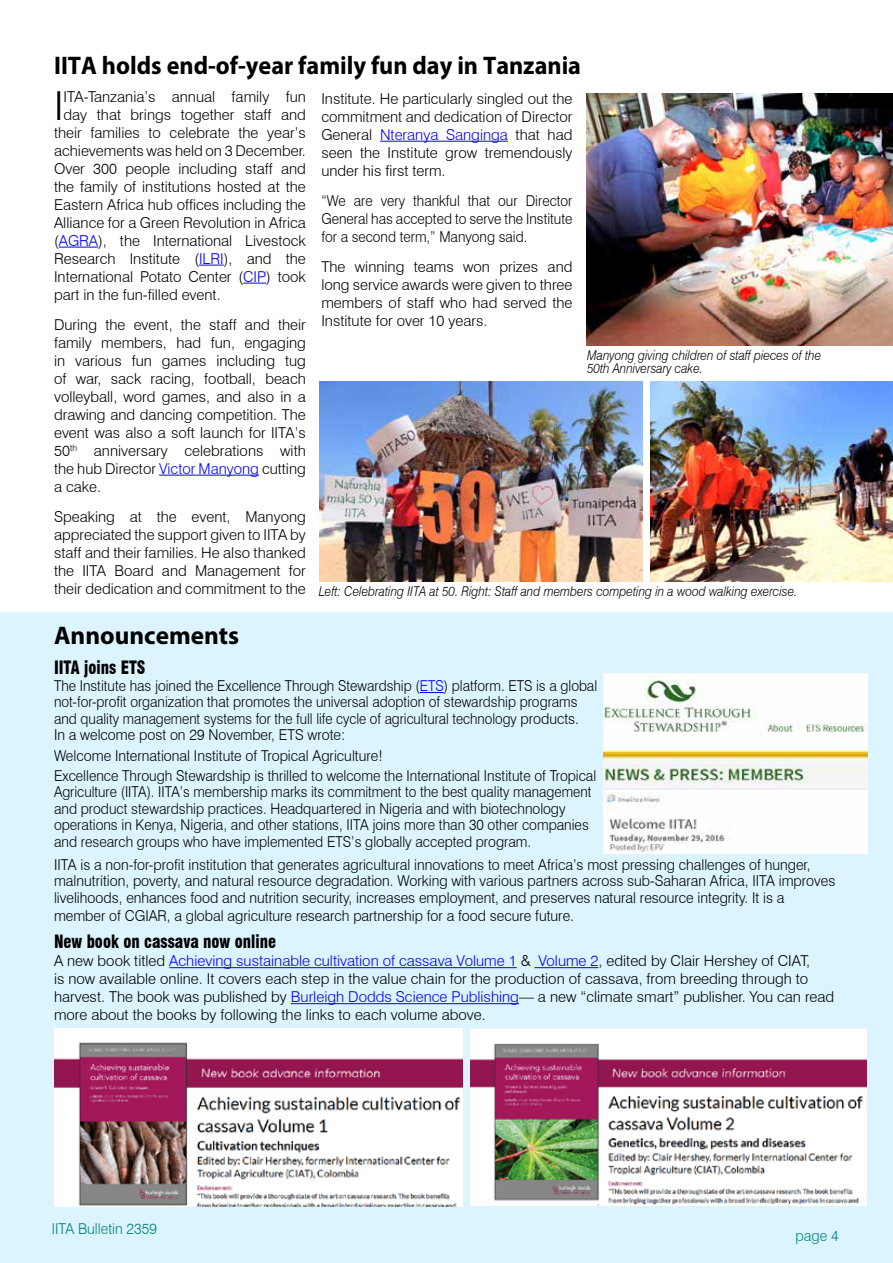
<style>
.page{position:relative;width:893px;height:1263px;background:#fff}
.page>*{position:absolute;margin:0;border:0;box-sizing:border-box;transform-origin:0 0}
.t1{font:300 40.05px "Swiss 721 BT";color:#000}
.t2{font:700 25.5px "Myriad Pro";color:#000;scale:.95 1}
.t3{font:700 25.5px "Myriad Pro";color:#000}
.t4{font:900 condensed 18px "Swiss 721 BT";color:#000;scale:.9 1}
.t5{font:300 15px/18px "Swiss 721 BT";color:#000;text-align:justify}
.t6{font:300 15px/16.5px "Swiss 721 BT";color:#000;scale:.95 1}
.t7{font:300 15px/16.5px "Swiss 721 BT";color:#000;scale:.92 1}
.t8{font:300 15px/16.5px "Swiss 721 BT";color:#000;scale:.91 1}
.t9{font:300 15px "Swiss 721 BT";color:#008080;scale:.95 1}
.t10{font:italic 300 13.5px/13.5px "Swiss 721 BT";color:#000;scale:.9 1}
.s1{color:#00f}
</style>
<div class="page">
<div style="left:0;top:612px;width:893px;height:651px;background:#dbf4fd"></div>
<hr style="left:59px;top:247px;width:39px;height:1px;background:#00f">
<svg style="left:199px;top:265px;width:25px;height:1px"></svg>
<svg style="left:243px;top:283px;width:23px;height:1px"></svg>
<hr style="left:159px;top:475px;width:100px;height:1px;background:#00f">
<svg style="left:420px;top:692px;width:24px;height:1px"></svg>
<hr style="left:169px;top:967px;width:348px;height:1px;background:#00f">
<hr style="left:535px;top:967px;width:64px;height:1px;background:#00f">
<hr style="left:291px;top:1003px;width:228px;height:1px;background:#00f">
<img style="left:587px;top:93px;width:306px;height:252px">
<img style="left:320px;top:381px;width:323px;height:201px">
<img style="left:651px;top:382px;width:242px;height:199px">
<hr style="left:380px;top:141px;width:128px;height:1px;background:#00f">
<img style="left:54px;top:1028px;width:409px;height:178px">
<img style="left:471px;top:1028px;width:396px;height:178px">
<img style="left:603px;top:673px;width:264px;height:180px">
<h2 class="t2" style="left:54px;top:48px;width:556px">IITA holds end-of-year family fun day in Tanzania</h2>
<h1 class="t1" style="left:54px;top:81px;width:11px">I</h1>
<p class="t5" style="left:64px;top:87px;width:244px">ITA-Tanzania’s annual family fun</p>
<p class="t5" style="left:321px;top:89px;width:253px">Institute. He particularly singled out the commitment and dedication of Director General <span class="s1">Nteranya Sanginga</span> that had seen the Institute grow tremendously under his first term.</p>
<p class="t7" style="left:321px;top:191px;width:274px;line-height:18px;text-align:justify">“We are very thankful that our Director General has accepted to serve the Institute for a second term,” Manyong said.</p>
<p class="t5" style="left:321px;top:257px;width:253px">The winning teams won prizes and long service awards were given to three members of staff who had served the Institute for over 10 years.</p>
<p class="t5" style="left:64px;top:105px;width:244px">day that brings together staff and</p>
<p class="t5" style="left:54px;top:123px;width:253px">their families to celebrate the year’s</p>
<p class="t5" style="left:54px;top:141px;width:253px">achievements was held on 3 December.</p>
<p class="t5" style="left:54px;top:159px;width:253px">Over 300 people including staff and</p>
<p class="t5" style="left:54px;top:177px;width:253px">the family of institutions hosted at the</p>
<p class="t5" style="left:54px;top:195px;width:253px">Eastern Africa hub offices including the</p>
<p class="t5" style="left:54px;top:213px;width:253px">Alliance for a Green Revolution in Africa</p>
<p class="t5" style="left:54px;top:231px;width:253px">(<span class="s1">AGRA</span>), the International Livestock</p>
<p class="t5" style="left:54px;top:249px;width:253px">Research Institute (<span class="s1">ILRI</span>), and the</p>
<p class="t5" style="left:54px;top:267px;width:253px">International Potato Center (<span class="s1">CIP</span>) took</p>
<p class="t5" style="left:54px;top:285px;width:168px">part in the fun-filled event.</p>
<p class="t5" style="left:54px;top:315px;width:253px">During the event, the staff and their family members, had fun, engaging in various fun games including tug of war, sack racing, football, beach volleyball, word games, and also in a drawing and dancing competition. The event was also a soft launch for IITA’s 50<sup>th</sup> anniversary celebrations with the hub Director <span class="s1">Victor Manyong</span> cutting a cake.</p>
<p class="t5" style="left:54px;top:507px;width:253px">Speaking at the event, Manyong appreciated the support given to IITA by staff and their families. He also thanked the IITA Board and Management for their dedication and commitment to the</p>
<p class="t10" style="left:587px;top:348px;width:262px">Manyong giving children of staff pieces of the<br>50th Anniversary cake.</p>
<p class="t10" style="left:319px;top:584px;width:533px">Left: Celebrating IITA at 50. Right: Staff and members competing in a wood walking exercise.</p>
<h2 class="t3" style="left:54px;top:618px;width:186px">Announcements</h2>
<p class="t4" style="left:54px;top:657px;width:103px">IITA joins ETS</p>
<p class="t7" style="left:54px;top:677px;width:592px">The Institute has joined the Excellence Through Stewardship (<span class="s1">ETS</span>) platform. ETS is a global not-for-profit organization that promotes the universal adoption of stewardship programs and quality management systems for the full life cycle of agricultural technology products.<br>In a welcome post on 29 November, ETS wrote:</p>
<p class="t6" style="left:54px;top:746px;width:572px;line-height:19.5px">Welcome International Institute of Tropical Agriculture!<br>Excellence Through Stewardship is thrilled to welcome the International Institute of Tropical</p>
<p class="t8" style="left:54px;top:784px;width:592px">Agriculture (IITA). IITA’s membership marks its commitment to the best quality management and product stewardship practices. Headquartered in Nigeria and with biotechnology operations in Kenya, Nigeria, and other stations, IITA joins more than 30 other companies and research groups who have implemented ETS’s globally accepted program.</p>
<p class="t6" style="left:54px;top:856px;width:824px">IITA is a non-for-profit institution that generates agricultural innovations to meet Africa’s most pressing challenges of hunger, malnutrition, poverty, and natural resource degradation. Working with various partners across sub-Saharan Africa, IITA improves livelihoods, enhances food and nutrition security, increases employment, and preserves natural resource integrity. It is a</p>
<p class="t6" style="left:54px;top:907px;width:549px">member of CGIAR, a global agriculture research partnership for a food secure future.</p>
<p class="t4" style="left:54px;top:931px;width:248px">New book on cassava now online</p>
<p class="t5" style="left:54px;top:952px;width:782px;text-align:left">A new book titled <span class="s1">Achieving sustainable cultivation of cassava Volume 1</span> &amp; <span class="s1">Volume 2</span>, edited by Clair Hershey of CIAT,<br>is now available online. It covers each step in the value chain for the production of cassava, from breeding through to harvest. The book was published by <span class="s1">Burleigh Dodds Science Publishing</span>— a new “climate smart” publisher. You can read more about the books by following the links to each volume above.</p>
<p class="t9" style="left:52px;top:1220px;width:112px">IITA Bulletin 2359</p>
<p class="t9" style="left:795px;top:1226px;width:47px">page 4</p>
</div>
